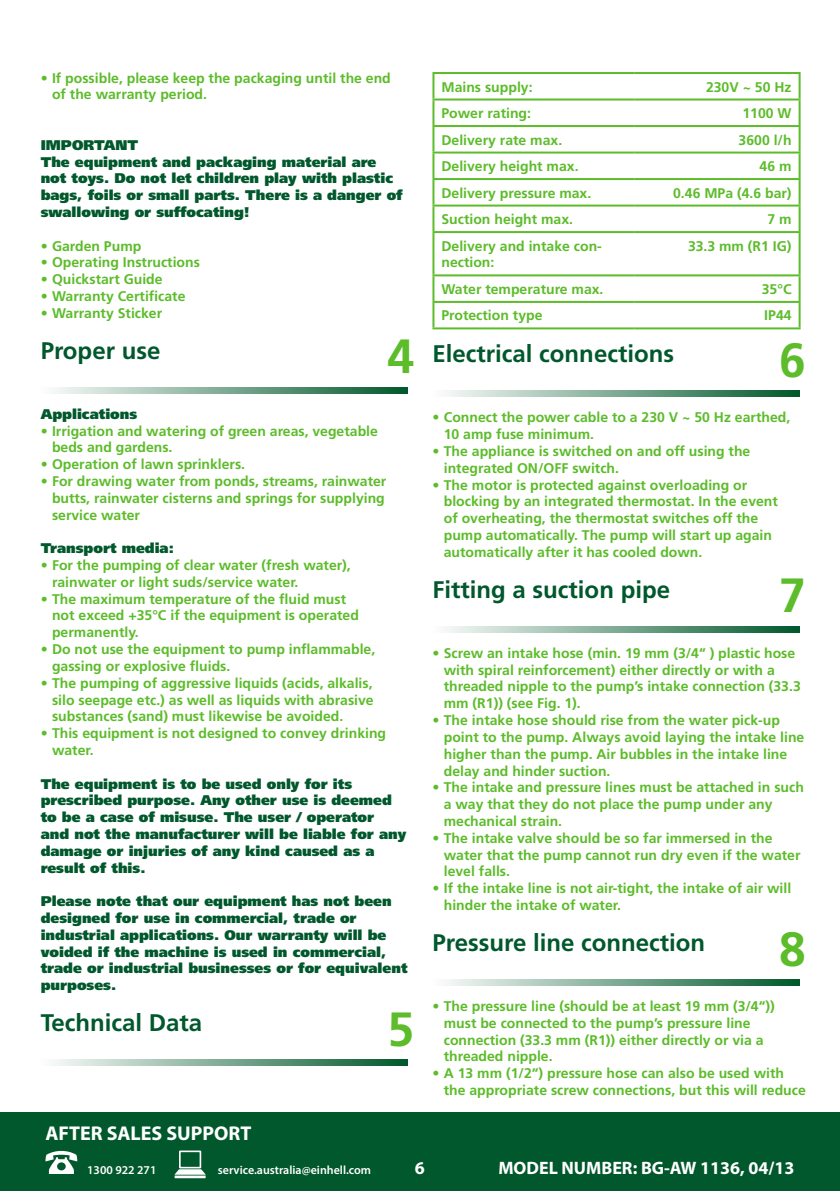
<style>
.page{position:relative;width:840px;height:1191px;background:#fff}
.page>*{position:absolute;margin:0;border:0;box-sizing:border-box;transform-origin:0 0}
.t1{font:700 48px "Frutiger LT Std";color:#5cbc2a}
.t2{font:700 24px "Frutiger LT Std";color:#00582c}
.t3{font:700 20px "Myriad Pro";color:#fff}
.t4{font:700 18px "Myriad Pro";color:#fff}
.t5{font:700 14px/16.8px "Frutiger LT Std";color:#5cbc2a}
.t6{font:900 14px/16.8px "Frutiger LT Std";color:#00582c}
.t7{font:600 12px "Myriad Pro";color:#fff}
</style>
<div class="page">
<div style="left:0;top:1112px;width:839px;height:79px;background:#00582c"></div>
<svg style="left:174px;top:1150px;width:32px;height:28px"></svg>
<svg style="left:45px;top:1150px;width:32px;height:24px"></svg>
<svg style="left:54px;top:387px;width:354px;height:6px;background:#7aa790"></svg>
<svg style="left:54px;top:1059px;width:354px;height:7px;background:#7aa790"></svg>
<hr style="left:432px;top:72px;width:201px;height:2px;background:#5cbc2a">
<hr style="left:432px;top:74px;width:2px;height:25px;background:#5cbc2a">
<hr style="left:633px;top:72px;width:167px;height:2px;background:#5cbc2a">
<hr style="left:798px;top:74px;width:2px;height:25px;background:#5cbc2a">
<hr style="left:432px;top:99px;width:201px;height:2px;background:#5cbc2a">
<hr style="left:432px;top:101px;width:2px;height:24px;background:#5cbc2a">
<hr style="left:633px;top:99px;width:167px;height:2px;background:#5cbc2a">
<hr style="left:798px;top:101px;width:2px;height:24px;background:#5cbc2a">
<hr style="left:432px;top:125px;width:201px;height:2px;background:#5cbc2a">
<hr style="left:432px;top:127px;width:2px;height:25px;background:#5cbc2a">
<hr style="left:633px;top:125px;width:167px;height:2px;background:#5cbc2a">
<hr style="left:798px;top:127px;width:2px;height:25px;background:#5cbc2a">
<hr style="left:432px;top:152px;width:201px;height:2px;background:#5cbc2a">
<hr style="left:432px;top:154px;width:2px;height:24px;background:#5cbc2a">
<hr style="left:633px;top:152px;width:167px;height:2px;background:#5cbc2a">
<hr style="left:798px;top:154px;width:2px;height:24px;background:#5cbc2a">
<hr style="left:432px;top:178px;width:201px;height:2px;background:#5cbc2a">
<hr style="left:432px;top:180px;width:2px;height:25px;background:#5cbc2a">
<hr style="left:633px;top:178px;width:167px;height:2px;background:#5cbc2a">
<hr style="left:798px;top:180px;width:2px;height:25px;background:#5cbc2a">
<hr style="left:432px;top:205px;width:201px;height:2px;background:#5cbc2a">
<hr style="left:432px;top:207px;width:2px;height:24px;background:#5cbc2a">
<hr style="left:633px;top:205px;width:167px;height:2px;background:#5cbc2a">
<hr style="left:798px;top:207px;width:2px;height:24px;background:#5cbc2a">
<hr style="left:432px;top:231px;width:201px;height:2px;background:#5cbc2a">
<hr style="left:432px;top:233px;width:2px;height:41px;background:#5cbc2a">
<hr style="left:633px;top:231px;width:167px;height:2px;background:#5cbc2a">
<hr style="left:798px;top:233px;width:2px;height:41px;background:#5cbc2a">
<hr style="left:432px;top:274px;width:201px;height:2px;background:#5cbc2a">
<hr style="left:432px;top:276px;width:2px;height:25px;background:#5cbc2a">
<hr style="left:633px;top:274px;width:167px;height:2px;background:#5cbc2a">
<hr style="left:798px;top:276px;width:2px;height:25px;background:#5cbc2a">
<hr style="left:432px;top:301px;width:201px;height:2px;background:#5cbc2a">
<hr style="left:432px;top:303px;width:2px;height:24px;background:#5cbc2a">
<hr style="left:633px;top:301px;width:167px;height:2px;background:#5cbc2a">
<hr style="left:798px;top:303px;width:2px;height:24px;background:#5cbc2a">
<hr style="left:432px;top:327px;width:201px;height:2px;background:#5cbc2a">
<hr style="left:633px;top:327px;width:167px;height:2px;background:#5cbc2a">
<svg style="left:446px;top:390px;width:353px;height:7px;background:#7aa790"></svg>
<svg style="left:446px;top:626px;width:353px;height:6px;background:#7aa790"></svg>
<svg style="left:446px;top:979px;width:353px;height:6px;background:#7aa790"></svg>
<p class="t5" style="left:52px;top:69px;width:340px;text-indent:-11px">• If possible, please keep the packaging until the end of the warranty period.</p>
<p class="t6" style="left:41px;top:136px;width:363px">IMPORTANT<br>The equipment and packaging material are not toys. Do not let children play with plastic bags, foils or small parts. There is a danger of swallowing or suffocating!</p>
<p class="t5" style="left:41px;top:237px;width:102px">• Garden Pump</p>
<p class="t5" style="left:41px;top:254px;width:161px">• Operating Instructions</p>
<p class="t5" style="left:41px;top:271px;width:123px">• Quickstart Guide</p>
<p class="t5" style="left:41px;top:288px;width:146px">• Warranty Certificate</p>
<p class="t5" style="left:41px;top:305px;width:123px">• Warranty Sticker</p>
<h2 class="t2" style="left:41px;top:336px;width:121px">Proper use</h2>
<h1 class="t1" style="left:387px;top:328px;width:28px">4</h1>
<p class="t6" style="left:41px;top:405px;width:98px">Applications</p>
<p class="t5" style="left:52px;top:422px;width:327px;text-indent:-11px">• Irrigation and watering of green areas, vegetable beds and gardens.</p>
<p class="t5" style="left:41px;top:456px;width:206px">• Operation of lawn sprinklers.</p>
<p class="t5" style="left:52px;top:473px;width:336px;text-align:justify;text-indent:-11px">• For drawing water from ponds, streams, rainwater butts, rainwater cisterns and springs for supplying service water</p>
<p class="t6" style="left:41px;top:540px;width:135px">Transport media:</p>
<p class="t5" style="left:52px;top:557px;width:300px;text-indent:-11px">• For the pumping of clear water (fresh water), rainwater or light suds/service water.</p>
<p class="t5" style="left:52px;top:590px;width:308px;text-indent:-11px">• The maximum temperature of the fluid must not exceed +35°C if the equipment is operated permanently.</p>
<p class="t5" style="left:52px;top:641px;width:324px;text-indent:-11px">• Do not use the equipment to pump inflammable, gassing or explosive fluids.</p>
<p class="t5" style="left:52px;top:674px;width:323px;text-align:justify;text-indent:-11px">• The pumping of aggressive liquids (acids, alkalis, silo seepage etc.) as well as liquids with abrasive substances (sand) must likewise be avoided.</p>
<p class="t5" style="left:52px;top:725px;width:335px;text-indent:-11px">• This equipment is not designed to convey drinking water.</p>
<p class="t6" style="left:41px;top:775px;width:367px">The equipment is to be used only for its prescribed purpose. Any other use is deemed to be a case of misuse. The user / operator<br>and not the manufacturer will be liable for any damage or injuries of any kind caused as a result of this.</p>
<p class="t6" style="left:41px;top:892px;width:368px">Please note that our equipment has not been designed for use in commercial, trade or industrial applications. Our warranty will be voided if the machine is used in commercial, trade or industrial businesses or for equivalent purposes.</p>
<h2 class="t2" style="left:41px;top:1008px;width:163px">Technical Data</h2>
<h1 class="t1" style="left:387px;top:1001px;width:28px">5</h1>
<p class="t5" style="left:441px;top:78px;width:93px">Mains supply:</p>
<p class="t5" style="left:705px;top:78px;width:87px">230V ~ 50 Hz</p>
<p class="t5" style="left:441px;top:105px;width:91px">Power rating:</p>
<p class="t5" style="left:742px;top:105px;width:51px">1100 W</p>
<p class="t5" style="left:441px;top:131px;width:122px">Delivery rate max.</p>
<p class="t5" style="left:738px;top:131px;width:54px">3600 l/h</p>
<p class="t5" style="left:441px;top:158px;width:138px">Delivery height max.</p>
<p class="t5" style="left:759px;top:158px;width:33px">46 m</p>
<p class="t5" style="left:441px;top:184px;width:151px">Delivery pressure max.</p>
<p class="t5" style="left:672px;top:184px;width:120px">0.46 MPa (4.6 bar)</p>
<p class="t5" style="left:441px;top:211px;width:133px">Suction height max.</p>
<p class="t5" style="left:767px;top:211px;width:26px">7 m</p>
<p class="t5" style="left:441px;top:237px;width:162px">Delivery and intake con&shy;nection:</p>
<p class="t5" style="left:687px;top:237px;width:105px">33.3 mm (R1 IG)</p>
<p class="t5" style="left:441px;top:281px;width:163px">Water temperature max.</p>
<p class="t5" style="left:761px;top:281px;width:31px">35°C</p>
<p class="t5" style="left:441px;top:307px;width:102px">Protection type</p>
<p class="t5" style="left:763px;top:307px;width:29px">IP44</p>
<h2 class="t2" style="left:432px;top:340px;width:243px">Electrical connections</h2>
<h1 class="t1" style="left:778px;top:332px;width:28px">6</h1>
<p class="t5" style="left:443px;top:409px;width:348px;text-indent:-11px">• Connect the power cable to a 230 V ~ 50 Hz earthed,<br>10 amp fuse minimum.</p>
<p class="t5" style="left:443px;top:443px;width:308px;text-indent:-11px">• The appliance is switched on and off using the integrated ON/OFF switch.</p>
<p class="t5" style="left:443px;top:476px;width:335px;text-indent:-11px">• The motor is protected against overloading or blocking by an integrated thermostat. In the event of overheating, the thermostat switches off the pump automatically. The pump will start up again automatically after it has cooled down.</p>
<h2 class="t2" style="left:432px;top:575px;width:239px">Fitting a suction pipe</h2>
<h1 class="t1" style="left:778px;top:567px;width:28px">7</h1>
<p class="t5" style="left:443px;top:644px;width:358px;text-indent:-11px">• Screw an intake hose (min. 19 mm (3/4“ ) plastic hose with spiral reinforcement) either directly or with a threaded nipple to the pump’s intake connection (33.3 mm (R1)) (see Fig. 1).</p>
<p class="t5" style="left:443px;top:712px;width:362px;text-indent:-11px">• The intake hose should rise from the water pick-up point to the pump. Always avoid laying the intake line higher than the pump. Air bubbles in the intake line delay and hinder suction.</p>
<p class="t5" style="left:443px;top:779px;width:361px;text-indent:-11px">• The intake and pressure lines must be attached in such a way that they do not place the pump under any mechanical strain.</p>
<p class="t5" style="left:443px;top:829px;width:358px;text-indent:-11px">• The intake valve should be so far immersed in the water that the pump cannot run dry even if the water level falls.</p>
<p class="t5" style="left:443px;top:880px;width:349px;text-indent:-11px">• If the intake line is not air-tight, the intake of air will hinder the intake of water.</p>
<h2 class="t2" style="left:432px;top:928px;width:274px">Pressure line connection</h2>
<h1 class="t1" style="left:778px;top:920px;width:28px">8</h1>
<p class="t5" style="left:443px;top:997px;width:332px;text-indent:-11px">• The pressure line (should be at least 19 mm (3/4“)) must be connected to the pump’s pressure line connection (33.3 mm (R1)) either directly or via a threaded nipple.</p>
<p class="t5" style="left:443px;top:1065px;width:363px;text-indent:-11px">• A 13 mm (1/2“) pressure hose can also be used with the appropriate screw connections, but this will reduce</p>
<h3 class="t3" style="left:45px;top:1120px;width:207px">AFTER SALES SUPPORT</h3>
<p class="t7" style="left:87px;top:1162px;width:71px">1300 922 271</p>
<p class="t7" style="left:218px;top:1162px;width:155px">service.australia@einhell.com</p>
<p class="t4" style="left:415px;top:1156px;width:11px">6</p>
<p class="t4" style="left:498px;top:1156px;width:297px">MODEL NUMBER: BG-AW 1136, 04/13</p>
</div>
